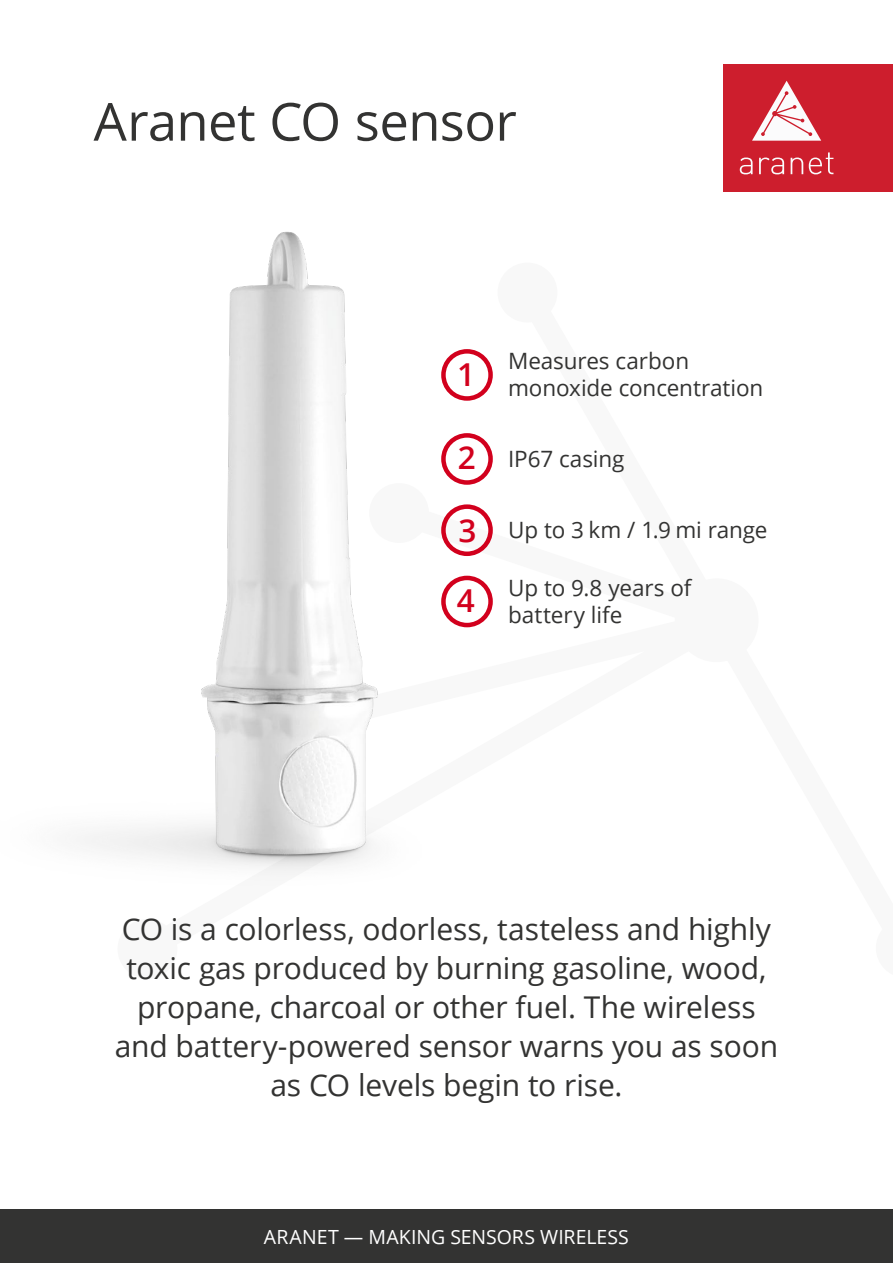
<style>
.page{position:relative;width:893px;height:1263px;background:#fff}
.page>*{position:absolute;margin:0;border:0;box-sizing:border-box;transform-origin:0 0}
.t1{font:52.5px "Open Sans";letter-spacing:-.01em;color:#333332}
.t2{font:600 31.65px "Open Sans";color:#d2001d}
.t3{font:30px/39px "Open Sans";letter-spacing:-.005em;color:#333332;text-align:center}
.t4{font:22.5px/27px "Open Sans";letter-spacing:-.005em;color:#333332}
.t5{font:19.5px "Open Sans";letter-spacing:.005em;color:#fff}
</style>
<div class="page">
<img style="left:83px;top:231px;width:410px;height:645px">
<div style="left:0;top:1210px;width:893px;height:53px;background:#333332"></div>
<div style="left:441px;top:349px;width:52px;height:52px;border:4px solid #d2001d;border-radius:50%"></div>
<div style="left:441px;top:433px;width:52px;height:52px;border:4px solid #d2001d;border-radius:50%"></div>
<div style="left:441px;top:504px;width:52px;height:52px;border:4px solid #d2001d;border-radius:50%"></div>
<div style="left:441px;top:576px;width:52px;height:51px;border:4px solid #d2001d;border-radius:50%"></div>
<div style="left:723px;top:64px;width:170px;height:127px;background:#cd1e2d"></div>
<svg style="left:740px;top:158px;width:13px;height:16px"></svg>
<svg style="left:759px;top:158px;width:25px;height:16px"></svg>
<svg style="left:791px;top:158px;width:12px;height:16px"></svg>
<svg style="left:809px;top:152px;width:24px;height:22px"></svg>
<svg style="left:752px;top:81px;width:69px;height:60px"></svg>
<h1 class="t1" style="left:94px;top:86px;width:425px">Aranet CO sensor</h1>
<p class="t2" style="left:457px;top:353px;width:20px">1</p>
<p class="t2" style="left:458px;top:436px;width:20px">2</p>
<p class="t2" style="left:459px;top:508px;width:20px">3</p>
<p class="t2" style="left:457px;top:579px;width:20px">4</p>
<p class="t4" style="left:508px;top:347px;width:257px">Measures carbon monoxide concentration</p>
<p class="t4" style="left:508px;top:445px;width:118px">IP67 casing</p>
<p class="t4" style="left:508px;top:516px;width:261px">Up to 3 km / 1.9 mi range</p>
<p class="t4" style="left:508px;top:574px;width:185px">Up to 9.8 years of battery life</p>
<p class="t3" style="left:115px;top:909px;width:665px">CO is a colorless, odorless, tasteless and highly toxic gas produced by burning gasoline, wood, propane, charcoal or other fuel. The wireless and battery-powered sensor warns you as soon as CO levels begin to rise.</p>
<p class="t5" style="left:264px;top:1223px;width:366px">ARANET — MAKING SENSORS WIRELESS</p>
</div>
